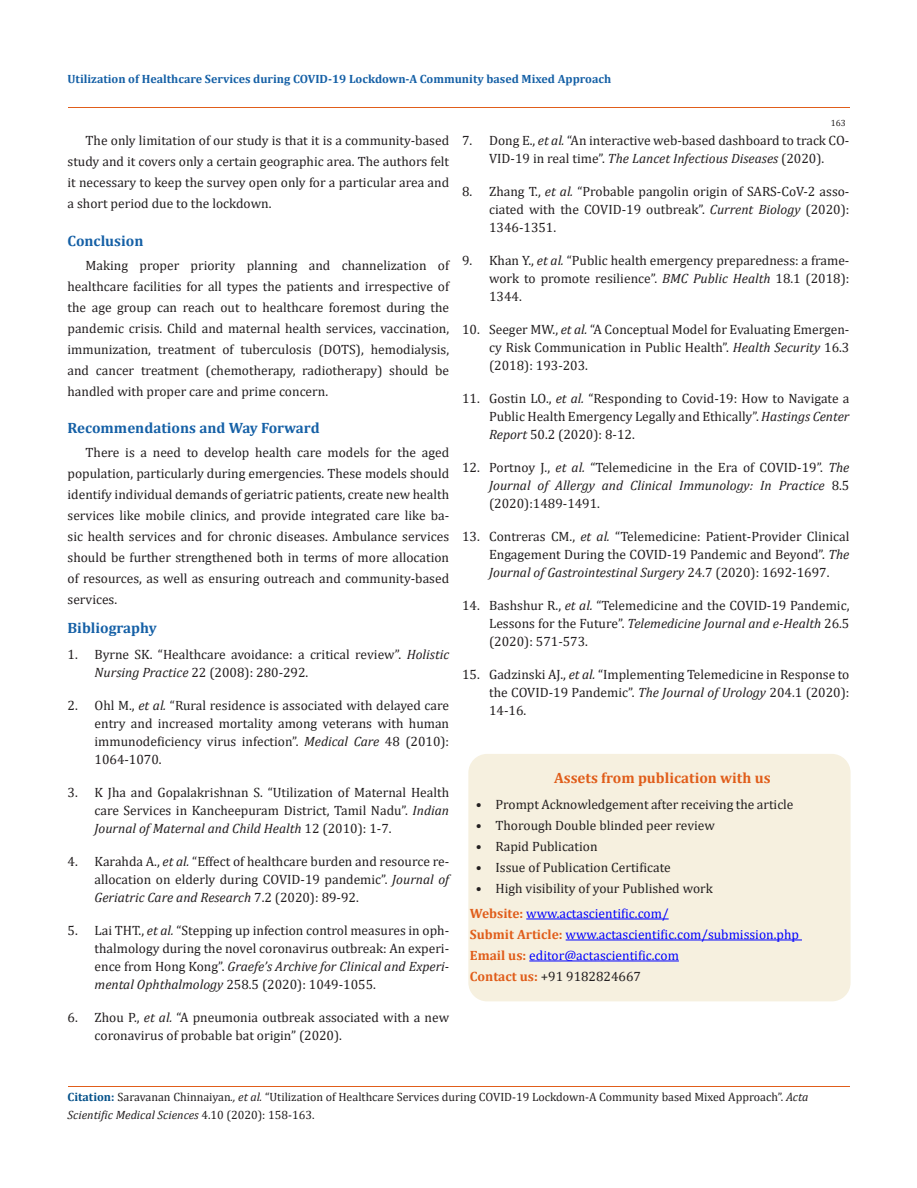
<style>
.page{position:relative;width:917px;height:1188px;background:#fff}
.page>*{position:absolute;margin:0;border:0;box-sizing:border-box;transform-origin:0 0}
.Abstract{font:700 15px "Cambria";color:#1560a6}
.t1{font:700 15px "Cambria";color:#e05d1a}
.Abstract-2{font:13.5px/18px "Cambria";color:#231f20;text-align:justify}
.t2{font:13.5px "Cambria";color:#00f}
.t3{font:12px/18px "Cambria";color:#231f20}
.t4{font:700 12px "Cambria";color:#1560a6}
.t5{font:9px "Cambria";color:#231f20}
.s1{font-style:italic}
.s2{font-weight:700;color:#e05d1a}
.s3{font-weight:700;color:#035089}
</style>
<div class="page">
<div style="left:469px;top:755px;width:380px;height:246px;background:#f6f0df;border-radius:18px"></div>
<div style="left:468px;top:754px;width:382px;height:247px;border:2px solid #f6f0df;border-radius:18px"></div>
<hr style="left:526px;top:919px;width:142px;height:1px;background:#00f">
<hr style="left:565px;top:940px;width:237px;height:1px;background:#00f">
<hr style="left:529px;top:961px;width:150px;height:1px;background:#00f">
<hr style="left:68px;top:108px;width:781px;height:1px;background:#e05d1a">
<hr style="left:68px;top:1086px;width:781px;height:1px;background:#e05d1a">
<p class="t4" style="left:68px;top:70px;width:545px">Utilization of Healthcare Services during COVID-19 Lockdown-A Community based Mixed Approach</p>
<p class="t5" style="left:830px;top:118px;width:16px">163</p>
<p class="Abstract-2" style="left:68px;top:130px;width:383px;line-height:21px;text-indent:18px">The only limitation of our study is that it is a community-based study and it covers only a certain geographic area. The authors felt it necessary to keep the survey open only for a particular area and a short period due to the lockdown.</p>
<p class="Abstract" style="left:68px;top:230px;width:77px">Conclusion</p>
<p class="Abstract-2" style="left:68px;top:255px;width:383px;line-height:21px;text-indent:18px">Making proper priority planning and channelization of healthcare facilities for all types the patients and irrespective of the age group can reach out to healthcare foremost during the pandemic crisis. Child and maternal health services, vaccination, immunization, treatment of tuberculosis (DOTS), hemodialysis, and cancer treatment (chemotherapy, radiotherapy) should be handled with proper care and prime concern.</p>
<p class="Abstract" style="left:68px;top:418px;width:253px">Recommendations and Way Forward</p>
<p class="Abstract-2" style="left:68px;top:442px;width:383px;line-height:21px;text-indent:18px">There is a need to develop health care models for the aged population, particularly during emergencies. These models should identify individual demands of geriatric patients, create new health services like mobile clinics, and provide integrated care like ba&shy;sic health services and for chronic diseases. Ambulance services should be further strengthened both in terms of more allocation of resources, as well as ensuring outreach and community-based services.</p>
<p class="Abstract" style="left:68px;top:617px;width:91px">Bibliography</p>
<p class="Abstract-2" style="left:94px;top:645px;width:356px;text-indent:-27px">1. Byrne SK. “Healthcare avoidance: a critical review”. <span class="s1">Holistic<br>Nursing Practice</span> 22 (2008): 280-292.</p>
<p class="Abstract-2" style="left:94px;top:696px;width:356px;text-indent:-27px">2. Ohl M., <span class="s1">et al.</span> “Rural residence is associated with delayed care entry and increased mortality among veterans with human immunodeficiency virus infection”. <span class="s1">Medical Care</span> 48 (2010):<br>1064-1070.</p>
<p class="Abstract-2" style="left:94px;top:783px;width:356px;text-indent:-27px">3. K Jha and Gopalakrishnan S. “Utilization of Maternal Health care Services in Kancheepuram District, Tamil Nadu”. <span class="s1">Indian Journal of Maternal and Child Health</span> 12 (2010): 1-7.</p>
<p class="Abstract-2" style="left:94px;top:852px;width:356px;text-indent:-27px">4. Karahda A., <span class="s1">et al.</span> “Effect of healthcare burden and resource re&shy;allocation on elderly during COVID-19 pandemic”. <span class="s1">Journal of Geriatric Care and Research</span> 7.2 (2020): 89-92.</p>
<p class="Abstract-2" style="left:94px;top:921px;width:356px;text-indent:-27px">5. Lai THT., <span class="s1">et al.</span> “Stepping up infection control measures in oph&shy;thalmology during the novel coronavirus outbreak: An experi&shy;ence from Hong Kong”. <span class="s1">Graefe’s Archive for Clinical and Experi&shy;mental Ophthalmology</span> 258.5 (2020): 1049-1055.</p>
<p class="Abstract-2" style="left:94px;top:1008px;width:356px;text-indent:-27px">6. Zhou P., <span class="s1">et al.</span> “A pneumonia outbreak associated with a new coronavirus of probable bat origin” (2020).</p>
<p class="Abstract-2" style="left:462px;top:132px;width:389px;text-align:center">7. Dong E., <span class="s1">et al.</span> “An interactive web-based dashboard to track CO-<br>VID-19 in real time”. <span class="s1">The Lancet Infectious Diseases</span> (2020).</p>
<p class="Abstract-2" style="left:489px;top:183px;width:362px;text-indent:-27px">8. Zhang T., <span class="s1">et al.</span> “Probable pangolin origin of SARS-CoV-2 asso&shy;ciated with the COVID-19 outbreak”. <span class="s1">Current Biology</span> (2020):<br>1346-1351.</p>
<p class="Abstract-2" style="left:489px;top:252px;width:362px;text-indent:-27px">9. Khan Y., <span class="s1">et al.</span> “Public health emergency preparedness: a frame&shy;work to promote resilience”. <span class="s1">BMC Public Health</span> 18.1 (2018):<br>1344.</p>
<p class="Abstract-2" style="left:489px;top:321px;width:362px;text-indent:-27px">10. Seeger MW., <span class="s1">et al.</span> “A Conceptual Model for Evaluating Emergen&shy;cy Risk Communication in Public Health”. <span class="s1">Health Security</span> 16.3 (2018): 193-203.</p>
<p class="Abstract-2" style="left:489px;top:390px;width:362px;text-indent:-27px">11. Gostin LO., <span class="s1">et al.</span> “Responding to Covid-19: How to Navigate a Public Health Emergency Legally and Ethically”. <span class="s1">Hastings Center Report</span> 50.2 (2020): 8-12.</p>
<p class="Abstract-2" style="left:489px;top:459px;width:362px;text-indent:-27px">12. Portnoy J., <span class="s1">et al.</span> “Telemedicine in the Era of COVID-19”. <span class="s1">The Journal of Allergy and Clinical Immunology: In Practice</span> 8.5 (2020):1489-1491.</p>
<p class="Abstract-2" style="left:489px;top:528px;width:362px;text-indent:-27px">13. Contreras CM., <span class="s1">et al.</span> “Telemedicine: Patient-Provider Clinical Engagement During the COVID-19 Pandemic and Beyond”. <span class="s1">The Journal of Gastrointestinal Surgery</span> 24.7 (2020): 1692-1697.</p>
<p class="Abstract-2" style="left:489px;top:597px;width:362px;text-indent:-27px">14. Bashshur R., <span class="s1">et al.</span> “Telemedicine and the COVID-19 Pandemic, Lessons for the Future”. <span class="s1">Telemedicine Journal and e-Health</span> 26.5 (2020): 571-573.</p>
<p class="Abstract-2" style="left:489px;top:666px;width:362px;text-indent:-27px">15. Gadzinski AJ., <span class="s1">et al.</span> “Implementing Telemedicine in Response to the COVID-19 Pandemic”. <span class="s1">The Journal of Urology</span> 204.1 (2020):<br>14-16.</p>
<p class="t1" style="left:554px;top:767px;width:218px">Assets from publication with us</p>
<p class="Abstract-2" style="left:476px;top:795px;width:319px">• Prompt Acknowledgement after receiving the article</p>
<p class="Abstract-2" style="left:476px;top:816px;width:240px">• Thorough Double blinded peer review</p>
<p class="Abstract-2" style="left:476px;top:837px;width:123px">• Rapid Publication</p>
<p class="Abstract-2" style="left:476px;top:858px;width:196px">• Issue of Publication Certificate</p>
<p class="Abstract-2" style="left:476px;top:879px;width:238px">• High visibility of your Published work</p>
<p class="t2" style="left:470px;top:906px;width:200px"><span class="s2">Website:</span> www.actascientific.com/</p>
<p class="t2" style="left:470px;top:927px;width:330px"><span class="s2">Submit Article:</span> www.actascientific.com/submission.php</p>
<p class="t2" style="left:470px;top:948px;width:210px"><span class="s2">Email us:</span> editor@actascientific.com</p>
<p class="Abstract-2" style="left:470px;top:967px;width:173px"><span class="s2">Contact us:</span> +91 9182824667</p>
<p class="t3" style="left:68px;top:1088px;width:742px"><span class="s3">Citation:</span> Saravanan Chinnaiyan<span class="s1">., et al.</span> “Utilization of Healthcare Services during COVID-19 Lockdown-A Community based Mixed Approach”. <span class="s1">Acta<br>Scientific Medical Sciences</span> 4.10 (2020): 158-163.</p>
</div>
